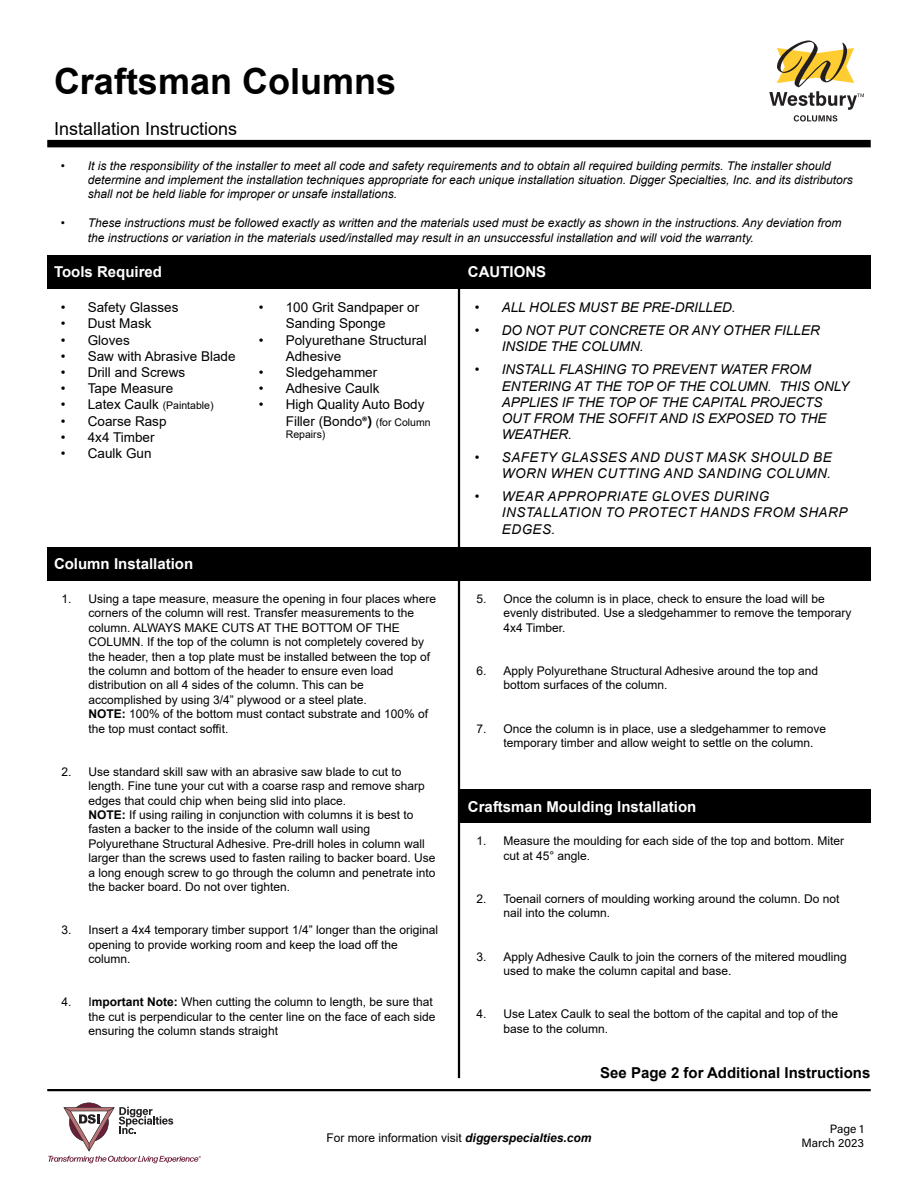
<style>
.page{position:relative;width:918px;height:1188px;background:#fff}
.page>*{position:absolute;margin:0;border:0;box-sizing:border-box;transform-origin:0 0}
.t1{font:700 36px "Arial";color:#000}
.t2{font:18px "Arial";color:#000}
.t3{font:700 15px "Arial";color:#fff}
.t4{font:700 15px "Arial";color:#000}
.t5{font:13.5px/16.2px "Arial";color:#000}
.t6{font:italic 13.5px/16.2px "Arial";color:#000}
.t7{font:italic 13.5px/16.2px "Arial";letter-spacing:.035em;color:#000;text-align:right}
.t8{font:12px/14.4px "Arial";color:#000}
.t9{font:italic 12px/14.4px "Arial";color:#000}
.t10{font:12px/14.4px "Acumin Pro";color:#000;text-align:right}
.t11{font:10.5px "Arial";color:#000}
.s1{font-size:10.5px}
.s2{font-family:"Acumin Pro";font-weight:700}
.s3{font-weight:700}
.s4{font-weight:700;font-style:italic}
</style>
<div class="page">
<svg style="left:769px;top:41px;width:95px;height:81px"></svg>
<div style="left:459px;top:789px;width:411px;height:34px;background:#000"></div>
<div style="left:47px;top:140px;width:824px;height:7px;background:#000"></div>
<svg style="left:48px;top:1103px;width:153px;height:60px"></svg>
<div style="left:47px;top:255px;width:824px;height:34px;background:#000"></div>
<div style="left:47px;top:547px;width:823px;height:34px;background:#000"></div>
<hr style="left:458px;top:255px;width:2px;height:823px;background:#000">
<hr style="left:47px;top:1089px;width:824px;height:2px;background:#000">
<h1 class="t1" style="left:54px;top:56px;width:344px">Craftsman Columns</h1>
<h2 class="t2" style="left:54px;top:116px;width:185px">Installation Instructions</h2>
<p class="t9" style="left:88px;top:158px;width:767px;text-indent:-27px">• It is the responsibility of the installer to meet all code and safety requirements and to obtain all required building permits. The installer should determine and implement the installation techniques appropriate for each unique installation situation. Digger Specialties, Inc. and its distributors shall not be held liable for improper or unsafe installations.</p>
<p class="t9" style="left:88px;top:216px;width:755px;text-indent:-27px">• These instructions must be followed exactly as written and the materials used must be exactly as shown in the instructions. Any deviation from the instructions or variation in the materials used/installed may result in an unsuccessful installation and will void the warranty.</p>
<p class="t3" style="left:54px;top:262px;width:110px">Tools Required</p>
<p class="t5" style="left:61px;top:299px;width:119px">• Safety Glasses</p>
<p class="t5" style="left:61px;top:315px;width:92px">• Dust Mask</p>
<p class="t5" style="left:61px;top:332px;width:71px">• Gloves</p>
<p class="t5" style="left:61px;top:348px;width:176px">• Saw with Abrasive Blade</p>
<p class="t5" style="left:61px;top:364px;width:126px">• Drill and Screws</p>
<p class="t5" style="left:61px;top:380px;width:114px">• Tape Measure</p>
<p class="t5" style="left:61px;top:396px;width:154px">• Latex Caulk <span class="s1">(Paintable)</span></p>
<p class="t5" style="left:61px;top:413px;width:107px">• Coarse Rasp</p>
<p class="t5" style="left:61px;top:429px;width:95px">• 4x4 Timber</p>
<p class="t5" style="left:61px;top:445px;width:92px">• Caulk Gun</p>
<p class="t5" style="left:259px;top:299px;width:162px;text-align:center">• 100 Grit Sandpaper or<br>Sanding Sponge</p>
<p class="t5" style="left:286px;top:332px;width:143px;text-indent:-27px">• Polyurethane Structural<br>Adhesive</p>
<p class="t5" style="left:259px;top:364px;width:120px">• Sledgehammer</p>
<p class="t5" style="left:259px;top:380px;width:122px">• Adhesive Caulk</p>
<p class="t5" style="left:286px;top:396px;width:146px;text-indent:-27px">• High Quality Auto Body<br>Filler (Bondo<span class="s2">®)</span> <span class="s1">(for Column</span></p>
<p class="t11" style="left:286px;top:427px;width:41px">Repairs)</p>
<p class="t3" style="left:54px;top:554px;width:141px">Column Installation</p>
<p class="t8" style="left:89px;top:592px;width:349px;text-indent:-27px">1. Using a tape measure, measure the opening in four places where corners of the column will rest. Transfer measurements to the column. ALWAYS MAKE CUTS AT THE BOTTOM OF THE COLUMN. If the top of the column is not completely covered by the header, then a top plate must be installed between the top of the column and bottom of the header to ensure even load distribution on all 4 sides of the column. This can be accomplished by using 3/4” plywood or a steel plate.<br><span class="s3">NOTE:</span> 100% of the bottom must contact substrate and 100% of the top must contact soffit.</p>
<p class="t8" style="left:89px;top:764px;width:348px;text-indent:-27px">2. Use standard skill saw with an abrasive saw blade to cut to length. Fine tune your cut with a coarse rasp and remove sharp edges that could chip when being slid into place.<br><span class="s3">NOTE:</span> If using railing in conjunction with columns it is best to fasten a backer to the inside of the column wall using Polyurethane Structural Adhesive. Pre-drill holes in column wall larger than the screws used to fasten railing to backer board. Use a long enough screw to go through the column and penetrate into the backer board. Do not over tighten.</p>
<p class="t8" style="left:89px;top:923px;width:351px;text-indent:-27px">3. Insert a 4x4 temporary timber support 1/4” longer than the original opening to provide working room and keep the load off the column.</p>
<p class="t8" style="left:89px;top:995px;width:348px;text-indent:-27px">4. I<span class="s3">mportant Note:</span> When cutting the column to length, be sure that the cut is perpendicular to the center line on the face of each side ensuring the column stands straight</p>
<p class="t3" style="left:468px;top:262px;width:80px">CAUTIONS</p>
<p class="t6" style="left:475px;top:300px;width:262px">• ALL HOLES MUST BE PRE-DRILLED.</p>
<p class="t6" style="left:502px;top:323px;width:320px;text-indent:-27px">• DO NOT PUT CONCRETE OR ANY OTHER FILLER<br>INSIDE THE COLUMN.</p>
<p class="t6" style="left:502px;top:362px;width:349px;text-indent:-27px">• INSTALL FLASHING TO PREVENT WATER FROM ENTERING AT THE TOP OF THE COLUMN. THIS ONLY APPLIES IF THE TOP OF THE CAPITAL PROJECTS OUT FROM THE SOFFIT AND IS EXPOSED TO THE WEATHER.</p>
<p class="t7" style="left:475px;top:449px;width:358px">• SAFETY GLASSES AND DUST MASK SHOULD BE<br>WORN WHEN CUTTING AND SANDING COLUMN.</p>
<p class="t7" style="left:502px;top:489px;width:347px;text-align:left;text-indent:-27px">• WEAR APPROPRIATE GLOVES DURING<br>INSTALLATION TO PROTECT HANDS FROM SHARP<br>EDGES.</p>
<p class="t8" style="left:503px;top:592px;width:350px;text-indent:-27px">5. Once the column is in place, check to ensure the load will be evenly distributed. Use a sledgehammer to remove the temporary<br>4x4 Timber.</p>
<p class="t8" style="left:503px;top:664px;width:316px;text-indent:-27px">6. Apply Polyurethane Structural Adhesive around the top and bottom surfaces of the column.</p>
<p class="t8" style="left:503px;top:721px;width:324px;text-indent:-27px">7. Once the column is in place, use a sledgehammer to remove temporary timber and allow weight to settle on the column.</p>
<p class="t3" style="left:468px;top:796px;width:230px">Craftsman Moulding Installation</p>
<p class="t8" style="left:503px;top:834px;width:342px;text-indent:-27px">1. Measure the moulding for each side of the top and bottom. Miter cut at 45° angle.</p>
<p class="t8" style="left:503px;top:891px;width:338px;text-indent:-27px">2. Toenail corners of moulding working around the column. Do not nail into the column.</p>
<p class="t8" style="left:503px;top:949px;width:345px;text-indent:-27px">3. Apply Adhesive Caulk to join the corners of the mitered moudling used to make the column capital and base.</p>
<p class="t8" style="left:503px;top:1007px;width:336px;text-indent:-27px">4. Use Latex Caulk to seal the bottom of the capital and top of the base to the column.</p>
<p class="t4" style="left:600px;top:1062px;width:272px">See Page 2 for Additional Instructions</p>
<p class="t8" style="left:327px;top:1131px;width:266px">For more information visit <span class="s4">diggerspecialties.com</span></p>
<p class="t10" style="left:801px;top:1121px;width:64px">Page 1<br>March 2023</p>
</div>
